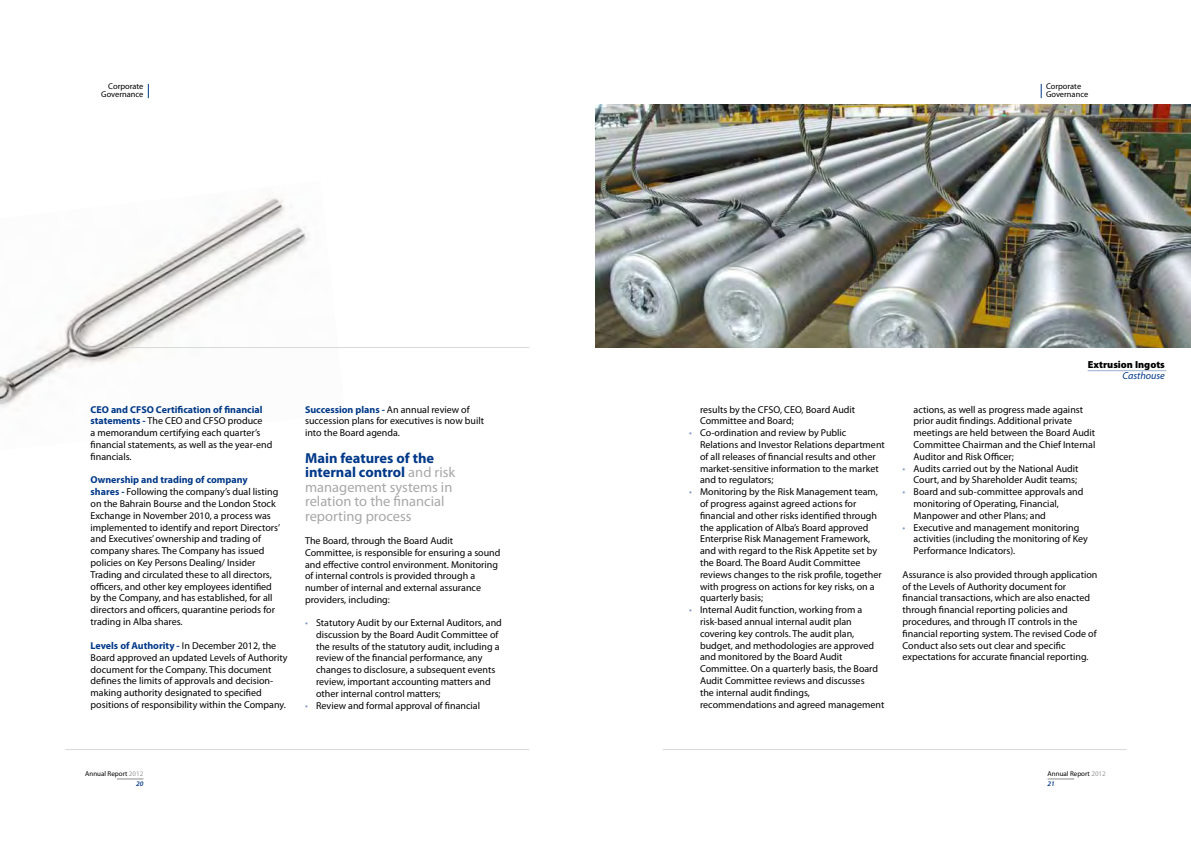
<style>
.page{position:relative;width:1191px;height:842px;background:#fff}
.page>*{position:absolute;margin:0;border:0;box-sizing:border-box;transform-origin:0 0}
.t1{font:14.5px/14.7px "Myriad Pro";color:#a9a8a9}
.t2{font:900 10.2px "Myriad Pro";color:#000}
.t3{font:italic 10.2px "Myriad Pro";color:#003888}
.t4{font:10px/11.8px "Myriad Pro";color:#000}
.t5{font:8.4px/8px "Myriad Pro";color:#000}
.t6{font:7px/10px "Myriad Pro";color:#000;text-align:right}
.s1{font-weight:700;color:#003888}
.s2{color:#809bc4}
.s3{color:#9a9b9d}
.s4{font-weight:600;font-style:italic;color:#003888}
</style>
<div class="page">
<img style="left:595px;top:105px;width:596px;height:243px">
<img style="left:0;top:198px;width:308px;height:208px">
<svg style="left:117px;top:779px;width:26px;height:1px"></svg>
<svg style="left:1047px;top:779px;width:27px;height:1px"></svg>
<svg style="left:1040px;top:84px;width:1px;height:14px"></svg>
<svg style="left:148px;top:84px;width:1px;height:14px"></svg>
<hr style="left:65px;top:749px;width:464px;height:1px;background:#d8d9da">
<hr style="left:662px;top:749px;width:464px;height:1px;background:#d8d9da">
<hr style="left:1087px;top:370px;width:79px;height:1px;background:#99afd0">
<hr style="left:123px;top:347px;width:406px;height:1px;background:#d8d9da">
<p class="t5" style="left:101px;top:83px;width:44px;text-align:right">Corporate<br>Governance</p>
<p class="t4" style="left:91px;top:403px;width:183px"><span class="s1">CEO and CFSO Certification of financial statements -</span> The CEO and CFSO produce<br>a memorandum certifying each quarter’s financial statements, as well as the year-end financials.</p>
<p class="t4" style="left:91px;top:474px;width:191px"><span class="s1">Ownership and trading of company<br>shares -</span> Following the company’s dual listing on the Bahrain Bourse and the London Stock Exchange in November 2010, a process was implemented to identify and report Directors’ and Executives’ ownership and trading of company shares. The Company has issued policies on Key Persons Dealing/ Insider Trading and circulated these to all directors, officers, and other key employees identified by the Company, and has established, for all directors and officers, quarantine periods for trading in Alba shares.</p>
<p class="t4" style="left:91px;top:639px;width:198px"><span class="s1">Levels of Authority -</span> In December 2012, the Board approved an updated Levels of Authority document for the Company. This document defines the limits of approvals and decision&shy;making authority designated to specified positions of responsibility within the Company.</p>
<p class="t4" style="left:305px;top:403px;width:180px"><span class="s1">Succession plans -</span> An annual review of succession plans for executives is now built into the Board agenda.</p>
<h1 class="t1" style="left:305px;top:450px;width:152px"><span class="s1">Main features of the internal control</span> and risk management systems in relation to the financial reporting process</h1>
<p class="t4" style="left:305px;top:535px;width:197px">The Board, through the Board Audit Committee, is responsible for ensuring a sound and effective control environment. Monitoring of internal controls is provided through a number of internal and external assurance providers, including:</p>
<p class="t4" style="left:316px;top:617px;width:187px;text-indent:-11px"><span class="s2">•</span> Statutory Audit by our External Auditors, and discussion by the Board Audit Committee of the results of the statutory audit, including a review of the financial performance, any changes to disclosure, a subsequent events review, important accounting matters and other internal control matters;</p>
<p class="t4" style="left:305px;top:699px;width:176px"><span class="s2">•</span> Review and formal approval of financial</p>
<p class="t5" style="left:1046px;top:83px;width:44px">Corporate<br>Governance</p>
<p class="t4" style="left:700px;top:403px;width:157px">results by the CFSO, CEO, Board Audit<br>Committee and Board;</p>
<p class="t4" style="left:700px;top:427px;width:186px;text-indent:-11px"><span class="s2">•</span> Co-ordination and review by Public Relations and Investor Relations department of all releases of financial results and other market-sensitive information to the market and to regulators;</p>
<p class="t4" style="left:700px;top:486px;width:183px;text-indent:-11px"><span class="s2">•</span> Monitoring by the Risk Management team, of progress against agreed actions for financial and other risks identified through the application of Alba’s Board approved Enterprise Risk Management Framework, and with regard to the Risk Appetite set by the Board. The Board Audit Committee reviews changes to the risk profile, together with progress on actions for key risks, on a quarterly basis;</p>
<p class="t4" style="left:700px;top:604px;width:186px;text-indent:-11px"><span class="s2">•</span> Internal Audit function, working from a risk-based annual internal audit plan covering key controls. The audit plan, budget, and methodologies are approved and monitored by the Board Audit Committee. On a quarterly basis, the Board Audit Committee reviews and discusses<br>the internal audit findings, recommendations and agreed management</p>
<p class="t2" style="left:1088px;top:358px;width:78px">Extrusion Ingots</p>
<p class="t3" style="left:1122px;top:370px;width:44px">Casthouse</p>
<p class="t4" style="left:913px;top:403px;width:183px">actions, as well as progress made against prior audit findings. Additional private meetings are held between the Board Audit Committee Chairman and the Chief Internal Auditor and Risk Officer;</p>
<p class="t4" style="left:902px;top:462px;width:177px;text-align:right"><span class="s2">•</span> Audits carried out by the National Audit<br>Court, and by Shareholder Audit teams;</p>
<p class="t4" style="left:913px;top:486px;width:171px;text-indent:-11px"><span class="s2">•</span> Board and sub-committee approvals and monitoring of Operating, Financial,<br>Manpower and other Plans; and</p>
<p class="t4" style="left:913px;top:521px;width:176px;text-indent:-11px"><span class="s2">•</span> Executive and management monitoring activities (including the monitoring of Key<br>Performance Indicators).</p>
<p class="t4" style="left:902px;top:568px;width:196px">Assurance is also provided through application of the Levels of Authority document for financial transactions, which are also enacted through financial reporting policies and procedures, and through IT controls in the financial reporting system. The revised Code of Conduct also sets out clear and specific expectations for accurate financial reporting.</p>
<p class="t6" style="left:85px;top:769px;width:60px">Annual Report <span class="s3">2012<br></span><span class="s4">20</span></p>
<p class="t6" style="left:1047px;top:769px;width:60px;text-align:left">Annual Report <span class="s3">2012<br></span><span class="s4">21</span></p>
</div>
